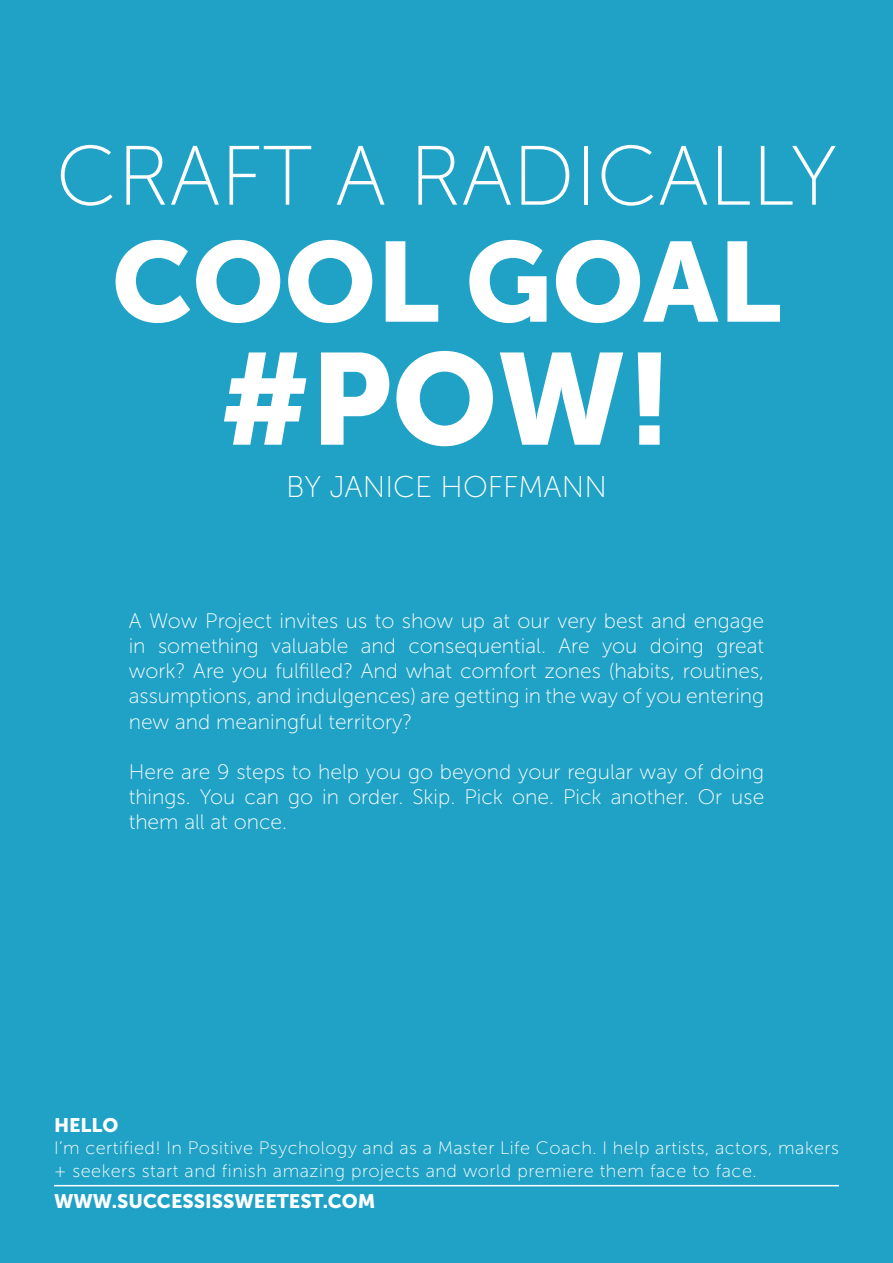
<style>
.page{position:relative;width:893px;height:1263px;background:#20a2c6}
.page>*{position:absolute;margin:0;border:0;box-sizing:border-box;transform-origin:0 0}
.t1{font:129px "Museo Sans 900";color:#fff}
.t2{font:112.5px "Museo Sans 900";color:#fff}
.t3{font:84px "Museo Sans 100";color:#fff}
.t4{font:30px "Museo Sans 100";color:#fff}
.t5{font:21px/25.2px "Museo Sans 100";color:#fff;text-align:justify}
.t6{font:19.5px "Museo Sans 900";color:#fff}
.t7{font:18px/23.4px "Museo Sans 100";letter-spacing:.03em;color:#fff}
</style>
<div class="page">
<hr style="left:54px;top:1185px;width:785px;height:1px;background:#fff">
<h3 class="t3" style="left:56px;top:131px;width:783px">Craft A Radically</h3>
<h2 class="t2" style="left:112px;top:218px;width:671px">COOL GOAL</h2>
<h1 class="t1" style="left:220px;top:326px;width:455px">#POW!</h1>
<h3 class="t4" style="left:286px;top:470px;width:322px">by Janice Hoffmann</h3>
<p class="t5" style="left:129px;top:608px;width:637px">A Wow Project invites us to show up at our very best and engage in something valuable and consequential. Are you doing great work? Are you fulfilled? And what comfort zones (habits, routines, assumptions, and indulgences) are getting in the way of you entering new and meaningful territory?</p>
<p class="t5" style="left:129px;top:759px;width:637px">Here are 9 steps to help you go beyond your regular way of doing things. You can go in order. Skip. Pick one. Pick another. Or use them all at once.</p>
<p class="t6" style="left:54px;top:1114px;width:66px">HELLO</p>
<p class="t7" style="left:54px;top:1136px;width:786px">I ’m certified! I n Positive Psychology and as a Master Life Coach. I help artists, actors, makers + seekers start and finish amazing projects and world premiere them face to face.</p>
<p class="t6" style="left:54px;top:1190px;width:21px">WWW</p>
<p class="t6" style="left:112px;top:1190px;width:265px">.SUCCESSISSWEETEST.COM</p>
</div>
